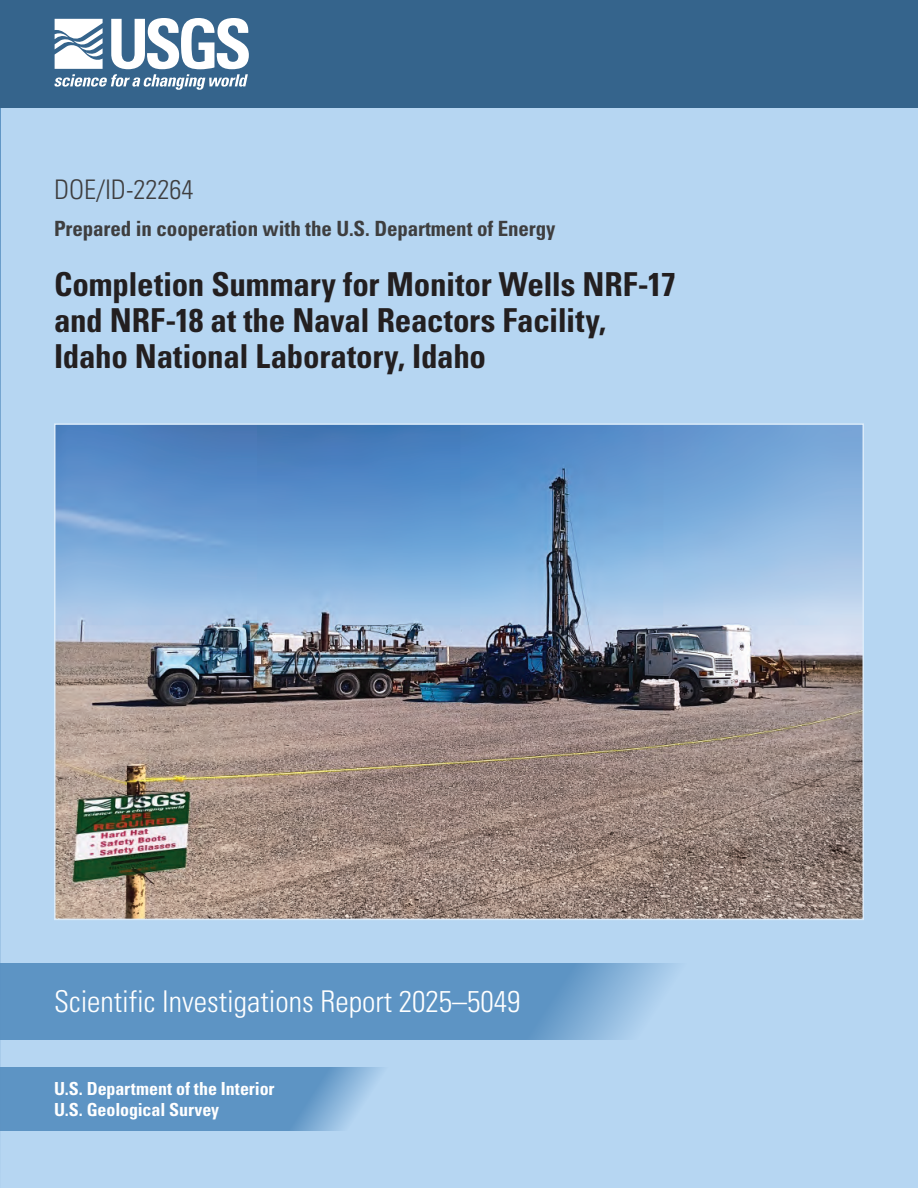
<style>
.page{position:relative;width:918px;height:1188px;background:#fff}
.page>*{position:absolute;margin:0;border:0;box-sizing:border-box;transform-origin:0 0}
.t1{font:700 condensed 33px/36px "Univers";letter-spacing:-.01em;color:#231f20}
.t2{font:300 condensed 30px "Univers";color:#fff}
.t3{font:300 condensed 27px "Univers";color:#3e3e3f}
.t4{font:700 condensed 21px "Univers";letter-spacing:-.005em;color:#3e3e3f}
.t5{font:700 condensed 18px/21px "Univers";letter-spacing:-.005em;color:#fff}
</style>
<div class="page">
<div style="left:1px;top:108px;width:917px;height:1080px;background:#b6d6f2"></div>
<hr style="left:0;top:99px;width:1px;height:1089px;background:#548dbf">
<svg style="left:1px;top:963px;width:917px;height:77px;background:#7baad3"></svg>
<svg style="left:1px;top:1067px;width:917px;height:64px;background:#94bde0"></svg>
<img style="left:57px;top:426px;width:804px;height:491px">
<div style="left:0;top:0;width:918px;height:108px;background:#35648c"></div>
<svg style="left:54px;top:18px;width:195px;height:72px"></svg>
<p class="t3" style="left:54px;top:173px;width:141px">DOE/ID-22264</p>
<p class="t4" style="left:54px;top:216px;width:503px">Prepared in cooperation with the U.S. Department of Energy</p>
<p class="t1" style="left:54px;top:266px;width:623px">Completion Summary for Monitor Wells NRF-17 and NRF-18 at the Naval Reactors Facility,<br>Idaho National Laboratory, Idaho</p>
<p class="t2" style="left:54px;top:983px;width:468px">Scientific Investigations Report 2025–5049</p>
<p class="t5" style="left:54px;top:1078px;width:222px">U.S. Department of the Interior<br>U.S. Geological Survey</p>
</div>
